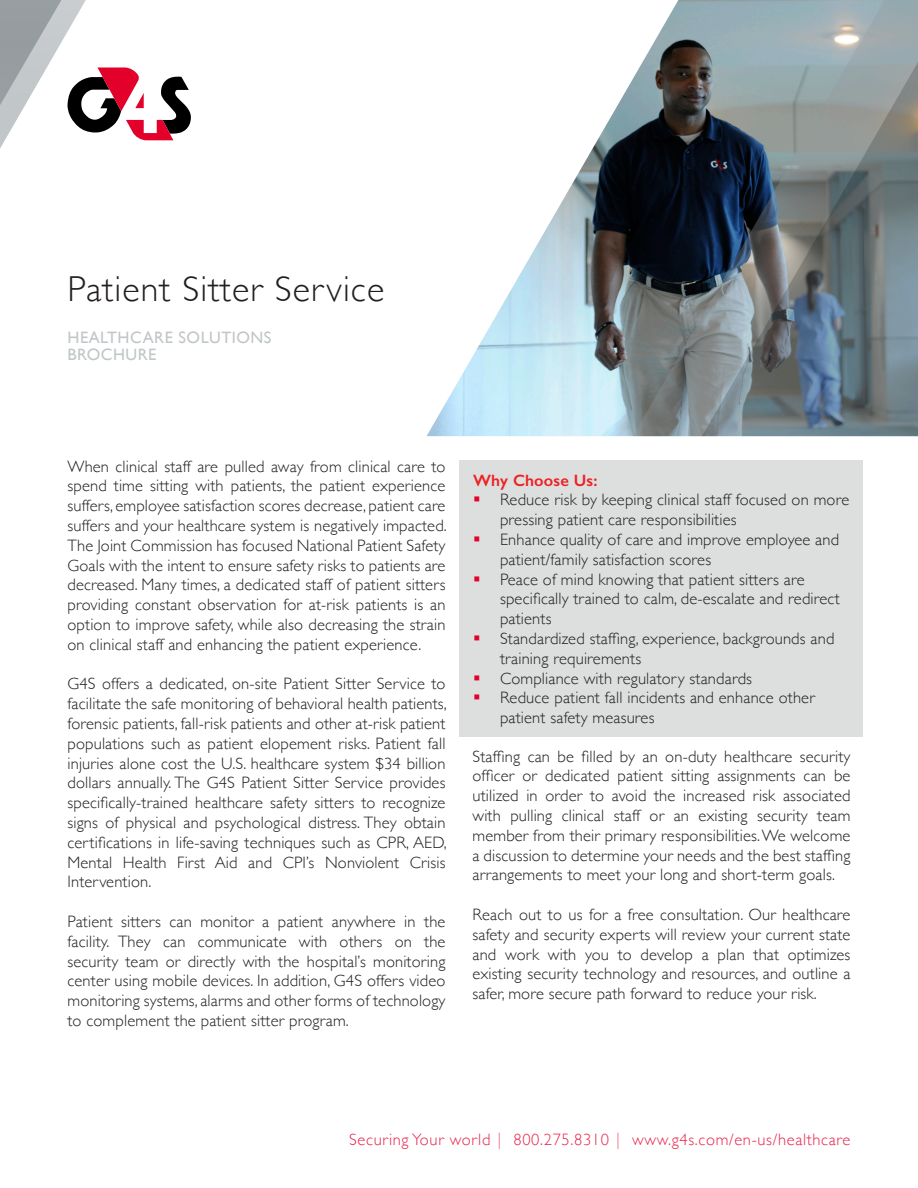
<style>
.page{position:relative;width:918px;height:1188px;background:#fff}
.page>*{position:absolute;margin:0;border:0;box-sizing:border-box;transform-origin:0 0}
.Heading{font:300 36px "Gill Sans";letter-spacing:.03em;color:#231f20}
.t1{font:300 16.5px/19.8px "Gill Sans";letter-spacing:.01em;color:#231f20;text-align:justify}
.t2{font:300 16.5px "Gill Sans";letter-spacing:.04em;color:#e8264b}
.Document_Type{font:16.5px "Gill Sans";letter-spacing:.03em;color:#c1c6c8}
.t3{font:600 16.5px "Gill Sans";letter-spacing:.01em;color:#ee2123}
</style>
<div class="page">
<img style="left:427px;top:79px;width:206px;height:357px">
<svg style="left:633px;top:0;width:285px;height:436px;background:#60696c"></svg>
<svg style="left:702px;top:39px;width:216px;height:397px;background:#6f7c83"></svg>
<div style="left:460px;top:460px;width:403px;height:277px;background:#dddede"></div>
<svg style="left:0;top:0;width:191px;height:148px"></svg>
<p class="Heading" style="left:68px;top:261px;width:318px">Patient Sitter Service</p>
<p class="Document_Type" style="left:68px;top:328px;width:206px">HEALTHCARE SOLUTIONS</p>
<p class="Document_Type" style="left:68px;top:345px;width:90px">BROCHURE</p>
<p class="t1" style="left:68px;top:455px;width:381px">When clinical staff are pulled away from clinical care to spend time sitting with patients, the patient experience suffers, employee satisfaction scores decrease, patient care suffers and your healthcare system is negatively impacted.<br>The Joint Commission has focused National Patient Safety Goals with the intent to ensure safety risks to patients are decreased. Many times, a dedicated staff of patient sitters providing constant observation for at-risk patients is an option to improve safety, while also decreasing the strain on clinical staff and enhancing the patient experience.</p>
<p class="t1" style="left:68px;top:673px;width:381px">G4S offers a dedicated, on-site Patient Sitter Service to facilitate the safe monitoring of behavioral health patients, forensic patients, fall-risk patients and other at-risk patient populations such as patient elopement risks. Patient fall injuries alone cost the U.S. healthcare system $34 billion dollars annually. The G4S Patient Sitter Service provides specifically-trained healthcare safety sitters to recognize signs of physical and psychological distress. They obtain certifications in life-saving techniques such as CPR, AED, Mental Health First Aid and CPI’s Nonviolent Crisis Intervention.</p>
<p class="t1" style="left:68px;top:911px;width:380px">Patient sitters can monitor a patient anywhere in the facility. They can communicate with others on the security team or directly with the hospital’s monitoring center using mobile devices. In addition, G4S offers video monitoring systems, alarms and other forms of technology to complement the patient sitter program.</p>
<p class="t3" style="left:473px;top:470px;width:126px">Why Choose Us:</p>
<p class="t1" style="left:500px;top:489px;width:351px">Reduce risk by keeping clinical staff focused on more pressing patient care responsibilities</p>
<p class="t1" style="left:500px;top:529px;width:341px">Enhance quality of care and improve employee and patient/family satisfaction scores</p>
<p class="t1" style="left:500px;top:569px;width:341px;text-align:left">Peace of mind knowing that patient sitters are specifically trained to calm, de-escalate and redirect patients</p>
<p class="t1" style="left:500px;top:628px;width:336px">Standardized staffing, experience, backgrounds and training requirements</p>
<p class="t1" style="left:500px;top:668px;width:254px">Compliance with regulatory standards</p>
<p class="t1" style="left:500px;top:687px;width:316px">Reduce patient fall incidents and enhance other patient safety measures</p>
<p class="t1" style="left:472px;top:746px;width:380px">Staffing can be filled by an on-duty healthcare security officer or dedicated patient sitting assignments can be utilized in order to avoid the increased risk associated with pulling clinical staff or an existing security team member from their primary responsibilities. We welcome a discussion to determine your needs and the best staffing arrangements to meet your long and short-term goals.</p>
<p class="t1" style="left:472px;top:904px;width:380px">Reach out to us for a free consultation. Our healthcare safety and security experts will review your current state and work with you to develop a plan that optimizes existing security technology and resources, and outline a safer, more secure path forward to reduce your risk.</p>
<p class="t2" style="left:349px;top:1127px;width:503px">Securing Your world︱ 800.275.8310︱ www.g4s.com/en-us/healthcare</p>
</div>
